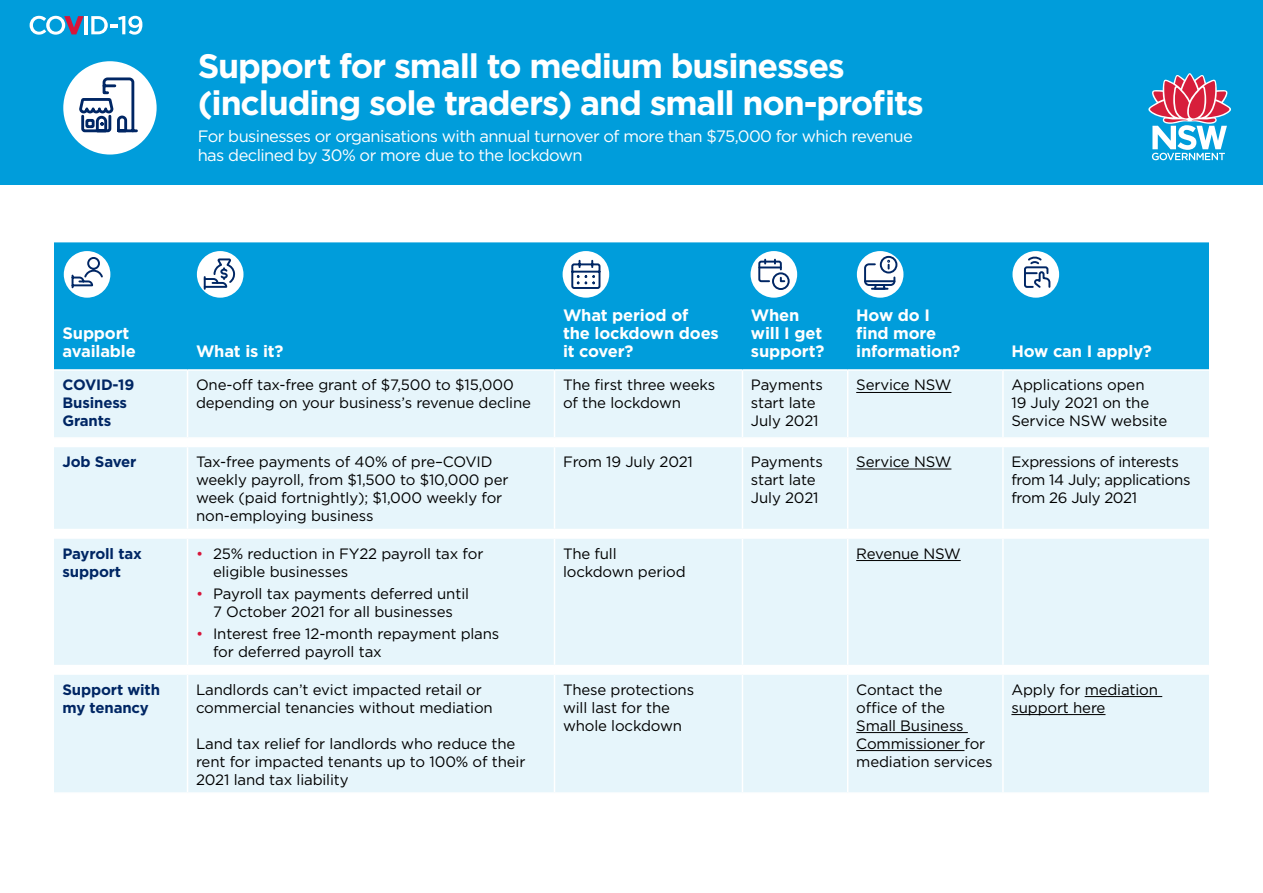
<style>
.page{position:relative;width:1263px;height:893px;background:#fff}
.page>*{position:absolute;margin:0;border:0;box-sizing:border-box;transform-origin:0 0}
.H1_heading{font:700 33.9px/36.5px "Gotham";letter-spacing:-.035em;color:#fff}
.body{font:700 16.5px/18px "Gotham";letter-spacing:-.01em;color:#fff}
.H2_intro{font:16.5px/19.5px "Gotham";letter-spacing:-.035em;color:#fff}
.body-2{font:15px/18px "Gotham";letter-spacing:-.01em;color:#000}
.body-3{font:700 15px/18px "Gotham";letter-spacing:-.01em;color:#002664}
.s1{color:#d7153a}
</style>
<div class="page">
<div style="left:0;top:0;width:1263px;height:185px;background:#009ddb"></div>
<div style="left:54px;top:242px;width:1155px;height:127px;background:#009ddb"></div>
<div style="left:54px;top:371px;width:1155px;height:421px;background:#e6f5fb"></div>
<svg style="left:54px;top:530px;width:1155px;height:143px;background:#e8f6fb"></svg>
<hr style="left:187px;top:371px;width:1px;height:66px;background:#fff">
<hr style="left:554px;top:371px;width:1px;height:66px;background:#fff">
<hr style="left:742px;top:371px;width:1px;height:66px;background:#fff">
<hr style="left:847px;top:371px;width:1px;height:66px;background:#fff">
<hr style="left:1002px;top:371px;width:2px;height:66px;background:#fff">
<hr style="left:54px;top:437px;width:134px;height:2px;background:#fff">
<hr style="left:188px;top:437px;width:366px;height:2px;background:#fff">
<hr style="left:554px;top:437px;width:188px;height:2px;background:#fff">
<hr style="left:742px;top:437px;width:106px;height:2px;background:#fff">
<hr style="left:848px;top:437px;width:155px;height:2px;background:#fff">
<hr style="left:1003px;top:437px;width:206px;height:2px;background:#fff">
<hr style="left:54px;top:446px;width:134px;height:1px;background:#fff">
<hr style="left:188px;top:446px;width:366px;height:1px;background:#fff">
<hr style="left:187px;top:447px;width:1px;height:82px;background:#fff">
<hr style="left:554px;top:446px;width:188px;height:1px;background:#fff">
<hr style="left:554px;top:447px;width:1px;height:82px;background:#fff">
<hr style="left:742px;top:446px;width:106px;height:1px;background:#fff">
<hr style="left:742px;top:447px;width:1px;height:82px;background:#fff">
<hr style="left:848px;top:446px;width:155px;height:1px;background:#fff">
<hr style="left:847px;top:447px;width:1px;height:82px;background:#fff">
<hr style="left:1003px;top:446px;width:206px;height:1px;background:#fff">
<hr style="left:1002px;top:447px;width:2px;height:82px;background:#fff">
<hr style="left:54px;top:529px;width:134px;height:1px;background:#fff">
<hr style="left:188px;top:529px;width:366px;height:1px;background:#fff">
<hr style="left:554px;top:529px;width:188px;height:1px;background:#fff">
<hr style="left:742px;top:529px;width:106px;height:1px;background:#fff">
<hr style="left:848px;top:529px;width:155px;height:1px;background:#fff">
<hr style="left:1003px;top:529px;width:206px;height:1px;background:#fff">
<svg style="left:1002px;top:530px;width:2px;height:7px"></svg>
<hr style="left:54px;top:537px;width:134px;height:2px;background:#fff">
<hr style="left:188px;top:537px;width:366px;height:2px;background:#fff">
<hr style="left:187px;top:539px;width:1px;height:126px;background:#fff">
<hr style="left:554px;top:537px;width:188px;height:2px;background:#fff">
<hr style="left:554px;top:539px;width:1px;height:126px;background:#fff">
<hr style="left:742px;top:537px;width:106px;height:2px;background:#fff">
<hr style="left:742px;top:539px;width:1px;height:126px;background:#fff">
<hr style="left:848px;top:537px;width:155px;height:2px;background:#fff">
<hr style="left:847px;top:539px;width:1px;height:126px;background:#fff">
<hr style="left:1003px;top:537px;width:206px;height:2px;background:#fff">
<hr style="left:1002px;top:539px;width:2px;height:126px;background:#fff">
<hr style="left:54px;top:665px;width:134px;height:1px;background:#fff">
<hr style="left:188px;top:665px;width:366px;height:1px;background:#fff">
<hr style="left:554px;top:665px;width:188px;height:1px;background:#fff">
<hr style="left:742px;top:665px;width:106px;height:1px;background:#fff">
<hr style="left:848px;top:665px;width:155px;height:1px;background:#fff">
<hr style="left:1003px;top:665px;width:206px;height:1px;background:#fff">
<svg style="left:1002px;top:666px;width:2px;height:7px"></svg>
<hr style="left:54px;top:673px;width:134px;height:2px;background:#fff">
<hr style="left:188px;top:673px;width:366px;height:2px;background:#fff">
<hr style="left:187px;top:675px;width:1px;height:117px;background:#fff">
<hr style="left:554px;top:673px;width:188px;height:2px;background:#fff">
<hr style="left:554px;top:675px;width:1px;height:117px;background:#fff">
<hr style="left:742px;top:673px;width:106px;height:2px;background:#fff">
<hr style="left:742px;top:675px;width:1px;height:117px;background:#fff">
<hr style="left:848px;top:673px;width:155px;height:2px;background:#fff">
<hr style="left:847px;top:675px;width:1px;height:117px;background:#fff">
<hr style="left:1003px;top:673px;width:206px;height:2px;background:#fff">
<hr style="left:1002px;top:675px;width:2px;height:117px;background:#fff">
<hr style="left:856px;top:392px;width:95px;height:1px;background:#000">
<hr style="left:856px;top:469px;width:95px;height:1px;background:#000">
<hr style="left:856px;top:560px;width:105px;height:1px;background:#000">
<hr style="left:856px;top:732px;width:112px;height:1px;background:#000">
<hr style="left:856px;top:750px;width:108px;height:1px;background:#000">
<hr style="left:1085px;top:696px;width:77px;height:1px;background:#000">
<hr style="left:1011px;top:714px;width:94px;height:1px;background:#000">
<div style="left:197px;top:251px;width:46px;height:47px;background:#fff;border-radius:50%"></div>
<svg style="left:203px;top:257px;width:32px;height:32px"></svg>
<div style="left:64px;top:251px;width:46px;height:47px;background:#fff;border-radius:50%"></div>
<svg style="left:71px;top:256px;width:33px;height:33px"></svg>
<div style="left:857px;top:251px;width:46px;height:47px;background:#fff;border-radius:50%"></div>
<div style="left:880px;top:256px;width:17px;height:17px;border:2px solid #002664;border-radius:50%"></div>
<svg style="left:863px;top:260px;width:33px;height:31px"></svg>
<div style="left:1012px;top:251px;width:47px;height:47px;background:#fff;border-radius:50%"></div>
<svg style="left:1024px;top:257px;width:27px;height:31px"></svg>
<div style="left:563px;top:251px;width:46px;height:47px;background:#fff;border-radius:50%"></div>
<svg style="left:571px;top:259px;width:30px;height:30px"></svg>
<div style="left:750px;top:251px;width:47px;height:47px;background:#fff;border-radius:50%"></div>
<div style="left:772px;top:272px;width:18px;height:18px;border:2px solid #002664;border-radius:50%"></div>
<svg style="left:758px;top:260px;width:28px;height:23px"></svg>
<svg style="left:30px;top:16px;width:54px;height:19px"></svg>
<hr style="left:85px;top:16px;width:3px;height:18px;background:#fff">
<svg style="left:91px;top:16px;width:51px;height:19px"></svg>
<svg style="left:1148px;top:73px;width:83px;height:87px"></svg>
<div style="left:63px;top:61px;width:94px;height:94px;background:#fff;border-radius:50%"></div>
<svg style="left:79px;top:77px;width:59px;height:56px"></svg>
<p class="H1_heading" style="left:198px;top:48px;width:728px">Support for small to medium businesses (including sole traders) and small non-profits</p>
<p class="body" style="left:63px;top:324px;width:75px">Support available</p>
<p class="H2_intro" style="left:198px;top:126px;width:716px">For businesses or organisations with annual turnover of more than $75,000 for which revenue has declined by 30% or more due to the lockdown</p>
<p class="body" style="left:196px;top:342px;width:89px">What is it?</p>
<p class="body" style="left:563px;top:306px;width:157px">What period of the lockdown does it cover?</p>
<p class="body" style="left:751px;top:306px;width:75px">When will I get support?</p>
<p class="body" style="left:856px;top:306px;width:106px">How do I find more information?</p>
<p class="body" style="left:1011px;top:342px;width:142px">How can I apply?</p>
<p class="body-3" style="left:63px;top:376px;width:73px">COVID-19<br>Business<br>Grants</p>
<p class="body-2" style="left:196px;top:376px;width:336px">One-off tax-free grant of $7,500 to $15,000 depending on your business’s revenue decline</p>
<p class="body-2" style="left:563px;top:376px;width:154px">The first three weeks of the lockdown</p>
<p class="body-2" style="left:751px;top:376px;width:73px">Payments start late<br>July 2021</p>
<p class="body-2" style="left:856px;top:376px;width:97px">Service NSW</p>
<p class="body-2" style="left:1011px;top:376px;width:158px">Applications open<br>19 July 2021 on the<br>Service NSW website</p>
<p class="body-3" style="left:63px;top:453px;width:76px">Job Saver</p>
<p class="body-2" style="left:196px;top:452px;width:314px">Tax-free payments of 40% of pre–COVID weekly payroll, from $1,500 to $10,000 per week (paid fortnightly); $1,000 weekly for non-employing business</p>
<p class="body-2" style="left:563px;top:452px;width:131px">From 19 July 2021</p>
<p class="body-2" style="left:751px;top:452px;width:73px">Payments start late<br>July 2021</p>
<p class="body-2" style="left:856px;top:452px;width:97px">Service NSW</p>
<p class="body-2" style="left:1011px;top:452px;width:181px">Expressions of interests from 14 July; applications from 26 July 2021</p>
<p class="body-3" style="left:63px;top:544px;width:81px">Payroll tax support</p>
<p class="body-2" style="left:213px;top:544px;width:272px;text-indent:-17px"><span class="s1">•</span> 25% reduction in FY22 payroll tax for eligible businesses</p>
<p class="body-2" style="left:196px;top:584px;width:274px;text-align:center"><span class="s1">•</span> Payroll tax payments deferred until<br>7 October 2021 for all businesses</p>
<p class="body-2" style="left:213px;top:624px;width:288px;text-indent:-17px"><span class="s1">•</span> Interest free 12-month repayment plans for deferred payroll tax</p>
<p class="body-2" style="left:563px;top:544px;width:124px">The full lockdown period</p>
<p class="body-2" style="left:856px;top:544px;width:106px">Revenue NSW</p>
<p class="body-3" style="left:63px;top:680px;width:99px">Support with my tenancy</p>
<p class="body-2" style="left:196px;top:680px;width:298px">Landlords can’t evict impacted retail or commercial tenancies without mediation</p>
<p class="body-2" style="left:196px;top:734px;width:331px">Land tax relief for landlords who reduce the rent for impacted tenants up to 100% of their<br>2021 land tax liability</p>
<p class="body-2" style="left:563px;top:680px;width:133px">These protections will last for the whole lockdown</p>
<p class="body-2" style="left:856px;top:680px;width:138px">Contact the<br>office of the<br>Small Business<br>Commissioner for mediation services</p>
<p class="body-2" style="left:1011px;top:680px;width:148px">Apply for mediation support here</p>
</div>
